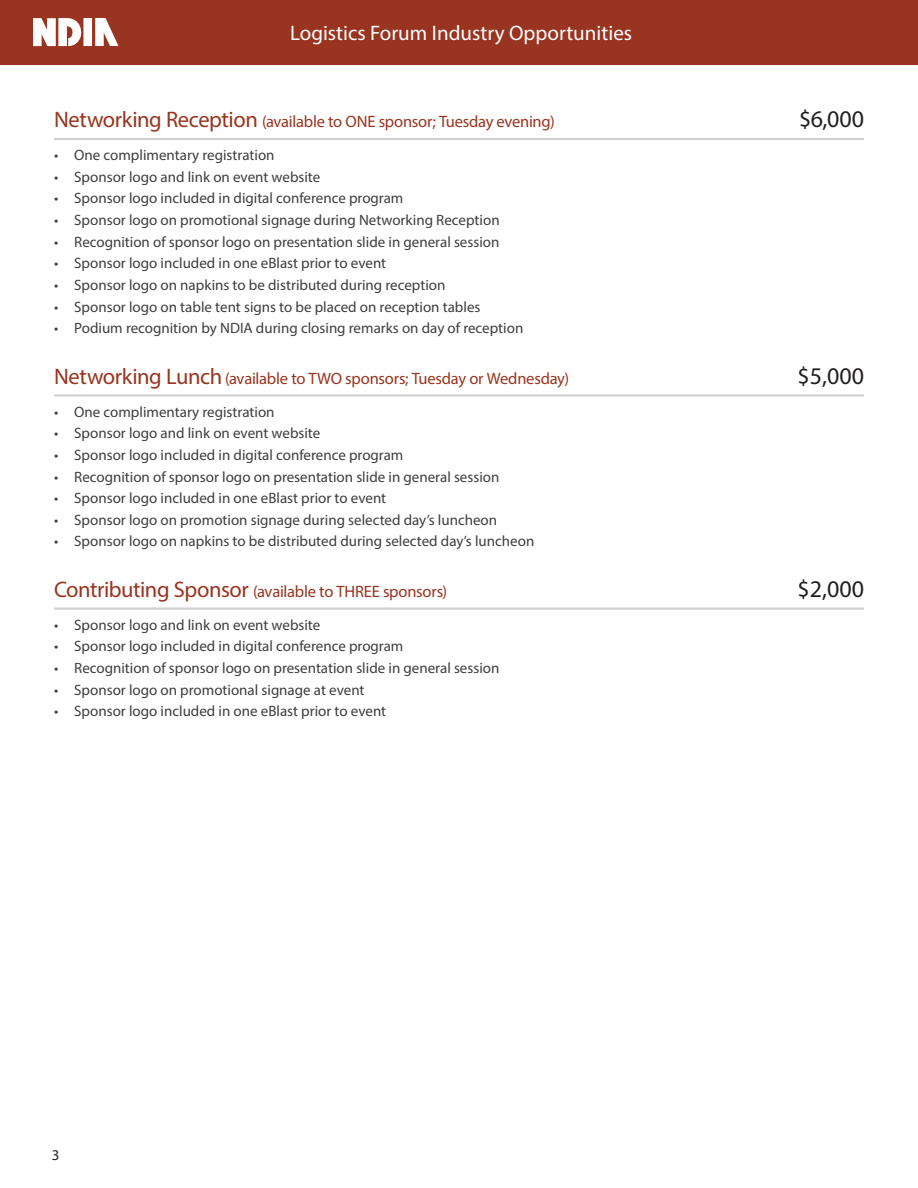
<style>
.page{position:relative;width:918px;height:1188px;background:#fff}
.page>*{position:absolute;margin:0;border:0;box-sizing:border-box;transform-origin:0 0}
.Sponsor_levels{font:24px "Myriad Pro";color:#231f20}
.t1{font:21px "Myriad Pro";color:#fff}
.Sponsor_levels-2{font:16.5px "Myriad Pro";letter-spacing:-.015em;color:#99341e}
.t2{font:15px "Myriad Pro";color:#3e3e3f}
.t3{font:15px "Myriad Pro";color:#231f20}
.s1{font-size:22.5px}
</style>
<div class="page">
<div style="left:0;top:0;width:918px;height:64px;background:#993420"></div>
<div style="left:83px;top:18px;width:9px;height:28px;background:#fff"></div>
<svg style="left:95px;top:18px;width:23px;height:28px"></svg>
<svg style="left:33px;top:18px;width:49px;height:28px"></svg>
<hr style="left:54px;top:138px;width:810px;height:2px;background:#d1d2d4">
<hr style="left:54px;top:394px;width:810px;height:3px;background:#d1d2d4">
<hr style="left:54px;top:607px;width:810px;height:3px;background:#d1d2d4">
<h2 class="t1" style="left:290px;top:20px;width:343px">Logistics Forum Industry Opportunities</h2>
<p class="Sponsor_levels-2" style="left:54px;top:111px;width:503px"><span class="s1">Networking Reception</span> (available to ONE sponsor; Tuesday evening)</p>
<p class="Sponsor_levels" style="left:799px;top:104px;width:66px">$6,000</p>
<p class="t2" style="left:54px;top:146px;width:222px">• One complimentary registration</p>
<p class="t2" style="left:54px;top:167px;width:268px">• Sponsor logo and link on event website</p>
<p class="t2" style="left:54px;top:189px;width:351px">• Sponsor logo included in digital conference program</p>
<p class="t2" style="left:54px;top:211px;width:447px">• Sponsor logo on promotional signage during Networking Reception</p>
<p class="t2" style="left:54px;top:232px;width:447px">• Recognition of sponsor logo on presentation slide in general session</p>
<p class="t2" style="left:54px;top:254px;width:334px">• Sponsor logo included in one eBlast prior to event</p>
<p class="t2" style="left:54px;top:276px;width:393px">• Sponsor logo on napkins to be distributed during reception</p>
<p class="t2" style="left:54px;top:297px;width:428px">• Sponsor logo on table tent signs to be placed on reception tables</p>
<p class="t2" style="left:54px;top:319px;width:471px">• Podium recognition by NDIA during closing remarks on day of reception</p>
<p class="Sponsor_levels-2" style="left:54px;top:368px;width:517px"><span class="s1">Networking Lunch</span> (available to TWO sponsors; Tuesday or Wednesday)</p>
<p class="Sponsor_levels" style="left:797px;top:361px;width:68px">$5,000</p>
<p class="t2" style="left:54px;top:402px;width:222px">• One complimentary registration</p>
<p class="t2" style="left:54px;top:424px;width:268px">• Sponsor logo and link on event website</p>
<p class="t2" style="left:54px;top:446px;width:351px">• Sponsor logo included in digital conference program</p>
<p class="t2" style="left:54px;top:467px;width:447px">• Recognition of sponsor logo on presentation slide in general session</p>
<p class="t2" style="left:54px;top:489px;width:334px">• Sponsor logo included in one eBlast prior to event</p>
<p class="t2" style="left:54px;top:511px;width:445px">• Sponsor logo on promotion signage during selected day’s luncheon</p>
<p class="t2" style="left:54px;top:532px;width:482px">• Sponsor logo on napkins to be distributed during selected day’s luncheon</p>
<p class="Sponsor_levels-2" style="left:54px;top:581px;width:395px"><span class="s1">Contributing Sponsor</span> (available to THREE sponsors)</p>
<p class="Sponsor_levels" style="left:797px;top:574px;width:68px">$2,000</p>
<p class="t2" style="left:54px;top:615px;width:268px">• Sponsor logo and link on event website</p>
<p class="t2" style="left:54px;top:637px;width:351px">• Sponsor logo included in digital conference program</p>
<p class="t2" style="left:54px;top:659px;width:447px">• Recognition of sponsor logo on presentation slide in general session</p>
<p class="t2" style="left:54px;top:680px;width:312px">• Sponsor logo on promotional signage at event</p>
<p class="t2" style="left:54px;top:702px;width:334px">• Sponsor logo included in one eBlast prior to event</p>
<p class="t3" style="left:52px;top:1145px;width:9px">3</p>
</div>
